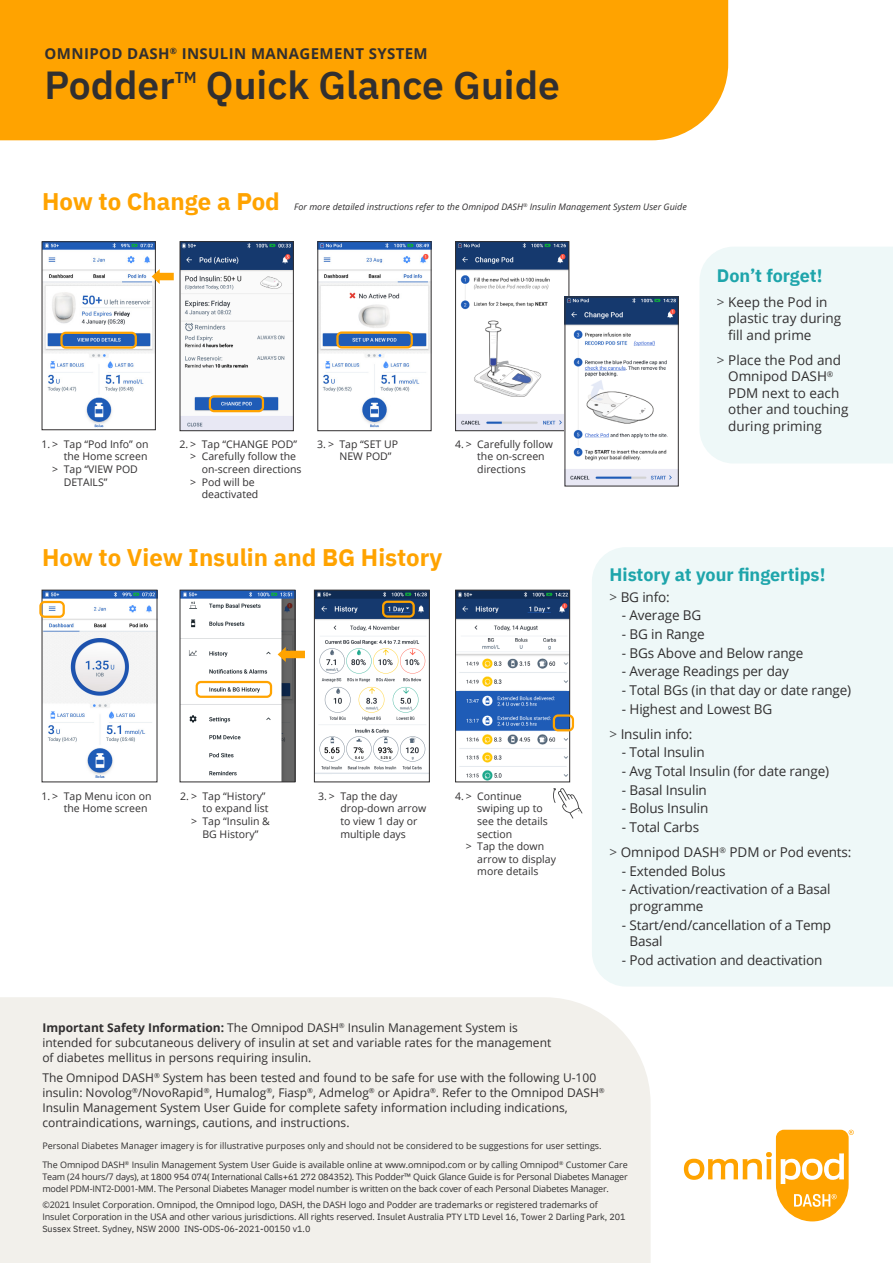
<style>
.page{position:relative;width:893px;height:1263px;background:#fff}
.page>*{position:absolute;margin:0;border:0;box-sizing:border-box;transform-origin:0 0}
.t1{font:600 39px "IBM Plex Sans";color:#312f30}
.t2{font:700 24px "IBM Plex Sans";color:#ffa300}
.screen_captions{font:700 18px "IBM Plex Sans";color:#1ea5ab}
.t3{font:600 15.75px "IBM Plex Sans";color:#312f30}
.t4{font:700 15px "Open Sans";letter-spacing:.025em;color:#312f30}
.screen_captions-2{font:13.5px/16.5px "Open Sans";letter-spacing:-.01em;color:#312f30}
.bullets_1{font:13.5px/16.5px "Open Sans";color:#312f30}
.screen_captions-3{font:12px/15px "Open Sans";color:#312f30}
.screen_captions_2_co{font:10.5px/12.6px "Open Sans";color:#312f30}
.screen_captions-4{font:9px/12.1px "Open Sans";letter-spacing:-.01em;color:#312f30}
.screen_captions_2_co-2{font:italic 9px "Open Sans";color:#312f30}
.s1{color:#4b4c4d}
.s2{font-weight:700}
.s3{font-family:"IBM Plex Sans"}
</style>
<div class="page">
<img style="left:457px;top:592px;width:111px;height:188px">
<div style="left:455px;top:590px;width:115px;height:192px;border:1px solid #312f30"></div>
<img style="left:320px;top:243px;width:109px;height:185px">
<div style="left:318px;top:241px;width:113px;height:190px;border:1px solid #312f30"></div>
<img style="left:182px;top:243px;width:110px;height:186px">
<div style="left:180px;top:241px;width:114px;height:190px;border:1px solid #312f30"></div>
<img style="left:44px;top:244px;width:110px;height:184px">
<div style="left:42px;top:242px;width:114px;height:188px;border:1px solid #312f30"></div>
<img style="left:457px;top:243px;width:110px;height:186px">
<div style="left:455px;top:241px;width:114px;height:190px;border:1px solid #312f30"></div>
<img style="left:567px;top:299px;width:109px;height:185px">
<img style="left:44px;top:592px;width:111px;height:186px">
<img style="left:182px;top:592px;width:111px;height:188px">
<div style="left:180px;top:590px;width:115px;height:192px;border:1px solid #312f30"></div>
<div style="left:0;top:0;width:728px;height:140px;background:#ffa300"></div>
<div style="left:700px;top:247px;width:193px;height:216px;background:#eef8f8"></div>
<div style="left:158px;top:273px;width:16px;height:7px;background:#ffa300"></div>
<svg style="left:152px;top:269px;width:8px;height:15px"></svg>
<div style="left:60px;top:332px;width:77px;height:17px;border:2px solid #ffa300;border-radius:4px"></div>
<div style="left:209px;top:395px;width:55px;height:17px;border:2px solid #ffa300;border-radius:4px"></div>
<div style="left:336px;top:331px;width:77px;height:17px;border:2px solid #ffa300;border-radius:4px"></div>
<svg style="left:553px;top:788px;width:29px;height:30px"></svg>
<img style="left:316px;top:592px;width:112px;height:182px">
<div style="left:314px;top:590px;width:116px;height:192px;border:1px solid #312f30"></div>
<div style="left:592px;top:547px;width:301px;height:439px;background:#eef8f8"></div>
<div style="left:284px;top:651px;width:21px;height:7px;background:#ffa300"></div>
<svg style="left:278px;top:647px;width:8px;height:15px"></svg>
<div style="left:196px;top:681px;width:76px;height:17px;border:2px solid #ffa300;border-radius:4px"></div>
<div style="left:382px;top:601px;width:33px;height:17px;border:2px solid #ffa300;border-radius:4px"></div>
<div style="left:39px;top:601px;width:26px;height:17px;border:2px solid #ffa300;border-radius:4px"></div>
<div style="left:553px;top:714px;width:21px;height:17px;border:2px solid #ffa300;border-radius:4px"></div>
<svg style="left:684px;top:1130px;width:170px;height:91px"></svg>
<div style="left:0;top:997px;width:651px;height:266px;background:#f2f0eb"></div>
<p class="t4" style="left:45px;top:43px;width:385px">OMNIPOD DASH<sup>®</sup> INSULIN MANAGEMENT SYSTEM</p>
<p class="t1" style="left:45px;top:55px;width:132px">Podder</p>
<p class="t3" style="left:175px;top:65px;width:23px">TM</p>
<p class="t1" style="left:206px;top:55px;width:355px">Quick Glance Guide</p>
<p class="t2" style="left:42px;top:182px;width:239px">How to Change a Pod</p>
<p class="screen_captions_2_co-2" style="left:294px;top:201px;width:394px">For more detailed instructions refer to the Omnipod DASH<sup>®</sup> Insulin Management System User Guide</p>
<p class="screen_captions_2_co" style="left:41px;top:437px;width:109px;text-align:right">1. &gt; Tap “Pod Info” on the Home screen</p>
<p class="screen_captions_2_co" style="left:64px;top:463px;width:76px;text-indent:-11px">&gt; Tap “VIEW POD<br>DETAILS”</p>
<p class="screen_captions_2_co" style="left:179px;top:437px;width:119px">2. &gt; Tap “CHANGE POD”</p>
<p class="screen_captions_2_co" style="left:202px;top:450px;width:101px;text-indent:-11px">&gt; Carefully follow the on-screen directions</p>
<p class="screen_captions_2_co" style="left:202px;top:475px;width:58px;text-indent:-11px">&gt; Pod will be deactivated</p>
<p class="screen_captions_2_co" style="left:339px;top:437px;width:60px;text-indent:-22px">3. &gt; Tap “SET UP<br>NEW POD”</p>
<p class="screen_captions_2_co" style="left:477px;top:437px;width:77px;text-indent:-22px">4. &gt; Carefully follow the on-screen directions</p>
<p class="screen_captions" style="left:717px;top:261px;width:107px">Don’t forget!</p>
<p class="bullets_1" style="left:728px;top:293px;width:115px;text-indent:-11px"><span class="s1">&gt;</span> Keep the Pod in plastic tray during fill and prime</p>
<p class="bullets_1" style="left:728px;top:351px;width:122px;text-indent:-11px"><span class="s1">&gt;</span> Place the Pod and<br>Omnipod DASH<sup>®<br></sup>PDM next to each other and touching during priming</p>
<p class="t2" style="left:42px;top:538px;width:402px">How to View Insulin and BG History</p>
<p class="screen_captions_2_co" style="left:64px;top:789px;width:89px;text-indent:-22px">1. &gt; Tap Menu icon on the Home screen</p>
<p class="screen_captions_2_co" style="left:180px;top:789px;width:90px;text-align:right">2. &gt; Tap “History” to expand list</p>
<p class="screen_captions_2_co" style="left:191px;top:815px;width:80px;text-align:center">&gt; Tap “Insulin &amp;<br>BG History”</p>
<p class="screen_captions_2_co" style="left:340px;top:789px;width:87px;text-indent:-22px">3. &gt; Tap the day drop-down arrow to view 1 day or multiple days</p>
<p class="screen_captions_2_co" style="left:477px;top:789px;width:72px;text-indent:-22px">4. &gt; Continue swiping up to see the details section</p>
<p class="screen_captions_2_co" style="left:477px;top:840px;width:80px;text-indent:-11px">&gt; Tap the down arrow to display more details</p>
<p class="screen_captions" style="left:609px;top:560px;width:217px">History at your fingertips!</p>
<p class="screen_captions-2" style="left:609px;top:588px;width:62px"><span class="s1">&gt;</span> BG info:</p>
<p class="screen_captions-2" style="left:622px;top:607px;width:81px">- Average BG</p>
<p class="screen_captions-2" style="left:622px;top:625px;width:84px">- BG in Range</p>
<p class="screen_captions-2" style="left:622px;top:644px;width:183px">- BGs Above and Below range</p>
<p class="screen_captions-2" style="left:622px;top:663px;width:169px">- Average Readings per day</p>
<p class="screen_captions-2" style="left:622px;top:681px;width:231px">- Total BGs (in that day or date range)</p>
<p class="screen_captions-2" style="left:622px;top:700px;width:152px">- Highest and Lowest BG</p>
<p class="screen_captions-2" style="left:609px;top:725px;width:84px"><span class="s1">&gt;</span> Insulin info:</p>
<p class="screen_captions-2" style="left:622px;top:744px;width:84px">- Total Insulin</p>
<p class="screen_captions-2" style="left:622px;top:762px;width:209px">- Avg Total Insulin (for date range)</p>
<p class="screen_captions-2" style="left:622px;top:781px;width:86px">- Basal Insulin</p>
<p class="screen_captions-2" style="left:622px;top:800px;width:88px">- Bolus Insulin</p>
<p class="screen_captions-2" style="left:622px;top:818px;width:79px">- Total Carbs</p>
<p class="screen_captions-2" style="left:609px;top:843px;width:243px"><span class="s1">&gt;</span> Omnipod DASH<sup>®</sup> PDM or Pod events:</p>
<p class="screen_captions-2" style="left:622px;top:862px;width:105px">- Extended Bolus</p>
<p class="screen_captions-2" style="left:629px;top:881px;width:203px;text-indent:-8px">- Activation/reactivation of a Basal programme</p>
<p class="screen_captions-2" style="left:629px;top:916px;width:203px;text-indent:-8px">- Start/end/cancellation of a Temp<br>Basal</p>
<p class="screen_captions-2" style="left:622px;top:951px;width:202px">- Pod activation and deactivation</p>
<p class="screen_captions-3" style="left:42px;top:1020px;width:510px"><span class="s2">Important Safety Information:</span> The Omnipod DASH<sup>®</sup> Insulin Management System is intended for subcutaneous delivery of insulin at set and variable rates for the management of diabetes mellitus in persons requiring insulin.</p>
<p class="screen_captions-3" style="left:42px;top:1069px;width:564px">The Omnipod DASH<sup>®</sup> System has been tested and found to be safe for use with the following U-100 insulin: Novolog<sup>®</sup>/NovoRapid<sup>®</sup>, Humalog<sup>®</sup>, Fiasp<sup>®</sup>, Admelog<sup>®</sup> or Apidra<sup>®</sup>. Refer to the Omnipod DASH<sup>® </sup>Insulin Management System User Guide for complete safety information including indications, contraindications, warnings, cautions, and instructions.</p>
<p class="screen_captions-4" style="left:42px;top:1136px;width:587px;line-height:18.6px">Personal Diabetes Manager imagery is for illustrative purposes only and should not be considered to be suggestions for user settings.<br>The Omnipod DASH<sup>®</sup> Insulin Management System User Guide is available online at www.omnipod.com or by calling Omnipod<sup>®</sup> Customer Care</p>
<p class="screen_captions-4" style="left:42px;top:1170px;width:587px">Team (24 hours/7 days), at <span class="s3">1800 954 074</span>( <span class="s3">International Calls+61 272 084352</span>). This Podder™ Quick Glance Guide is for Personal Diabetes Manager model PDM-INT2-D001-MM. The Personal Diabetes Manager model number is written on the back cover of each Personal Diabetes Manager.</p>
<p class="screen_captions-4" style="left:42px;top:1198px;width:585px">©202<span class="s3">1</span> Insulet Corporation. Omnipod, the Omnipod logo, DASH, the DASH logo and Podder are trademarks or registered trademarks of<br>Insulet Corporation in the USA and other various jurisdictions. All rights reserved. <span class="s3">Insulet Australia PTY LTD Level 16, Tower 2 Darling Park, 201<br>Sussex Street. Sydney, NSW 2000 INS-ODS-06-2021-00150 v1.0</span></p>
</div>
